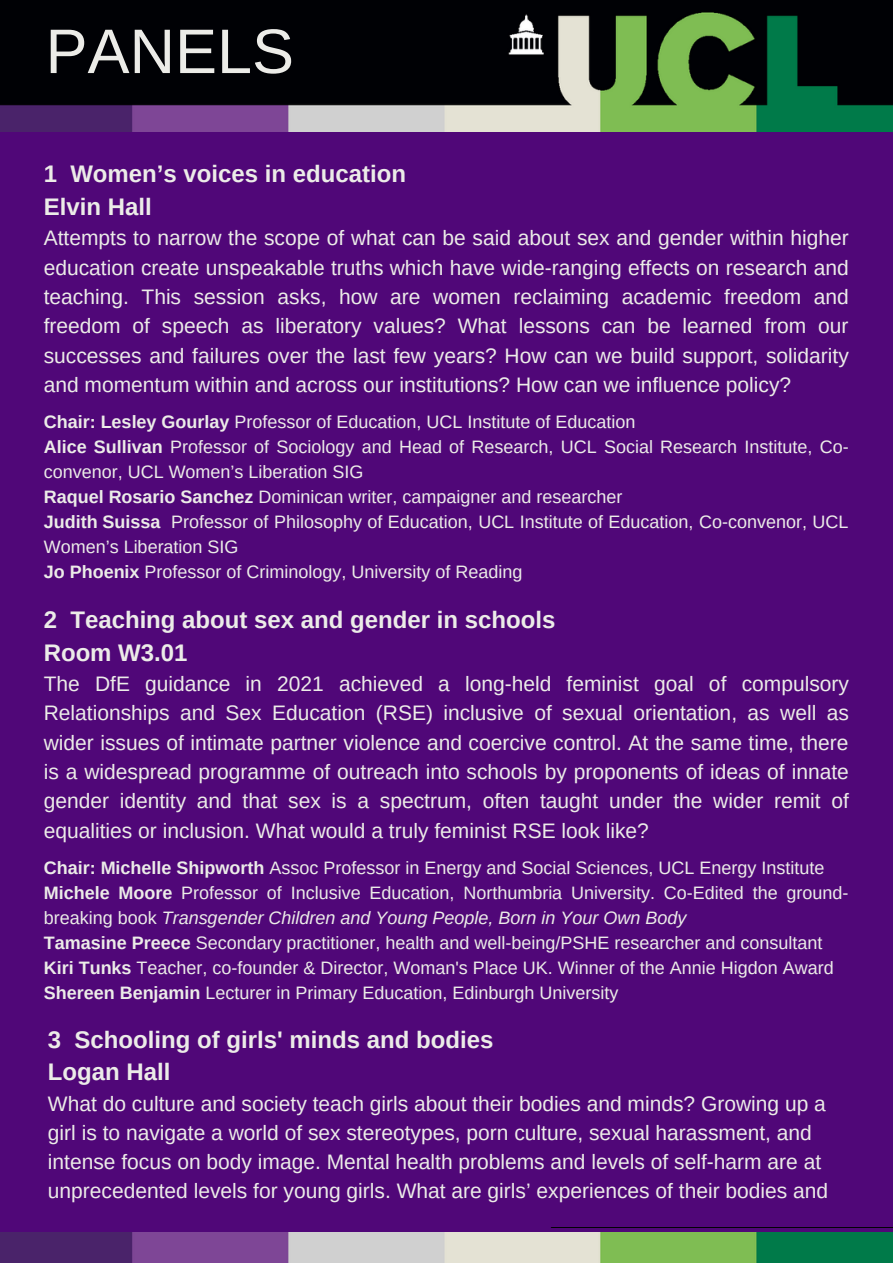
<style>
.page{position:relative;width:893px;height:1264px;background:#fff}
.page>*{position:absolute;margin:0;border:0;box-sizing:border-box;transform-origin:0 0}
.t1{font:63px "Arimo";color:#ecece8}
.t2{font:700 24px/33.2px "Arimo";color:#ecece8}
.t3{font:21px/29.4px "Arimo";color:#ecece8;text-align:justify}
.t4{font:18px/25px "Arimo";color:#ecece8}
.s1{font-weight:700}
.s2{font-style:italic}
</style>
<div class="page">
<div style="left:0;top:0;width:892px;height:1262px;background:#500778"></div>
<img style="left:0;top:0;width:892px;height:132px">
<img style="left:0;top:1232px;width:892px;height:30px">
<h1 class="t1" style="left:46px;top:16px;width:250px">PANELS</h1>
<p class="t2" style="left:44px;top:157px;width:364px">1 Women’s voices in education<br>Elvin Hall</p>
<p class="t3" style="left:44px;top:223px;width:806px">Attempts to narrow the scope of what can be said about sex and gender within higher education create unspeakable truths which have wide-ranging effects on research and teaching. This session asks, how are women reclaiming academic freedom and freedom of speech as liberatory values? What lessons can be learned from our successes and failures over the last few years? How can we build support, solidarity and momentum within and across our institutions? How can we influence policy?</p>
<p class="t4" style="left:44px;top:409px;width:806px"><span class="s1">Chair: Lesley Gourlay</span> Professor of Education, UCL Institute of Education<br><span class="s1">Alice Sullivan</span> Professor of Sociology and Head of Research, UCL Social Research Institute, Co&shy;convenor, UCL Women’s Liberation SIG<br><span class="s1">Raquel Rosario Sanchez</span> Dominican writer, campaigner and researcher<br><span class="s1">Judith Suissa</span> Professor of Philosophy of Education, UCL Institute of Education, Co-convenor, UCL Women’s Liberation SIG<br><span class="s1">Jo Phoenix</span> Professor of Criminology, University of Reading</p>
<p class="t2" style="left:44px;top:603px;width:513px">2 Teaching about sex and gender in schools<br>Room W3.01</p>
<p class="t3" style="left:44px;top:669px;width:806px">The DfE guidance in 2021 achieved a long-held feminist goal of compulsory Relationships and Sex Education (RSE) inclusive of sexual orientation, as well as wider issues of intimate partner violence and coercive control. At the same time, there is a widespread programme of outreach into schools by proponents of ideas of innate gender identity and that sex is a spectrum, often taught under the wider remit of equalities or inclusion. What would a truly feminist RSE look like?</p>
<p class="t4" style="left:44px;top:855px;width:806px"><span class="s1">Chair: Michelle Shipworth</span> Assoc Professor in Energy and Social Sciences, UCL Energy Institute <span class="s1">Michele Moore</span> Professor of Inclusive Education, Northumbria University. Co-Edited the ground&shy;breaking book <span class="s2">Transgender Children and Young People, Born in Your Own Body<br></span><span class="s1">Tamasine Preece</span> Secondary practitioner, health and well-being/PSHE researcher and consultant <span class="s1">Kiri Tunks</span> Teacher, co-founder &amp; Director, Woman's Place UK. Winner of the Annie Higdon Award <span class="s1">Shereen Benjamin</span> Lecturer in Primary Education, Edinburgh University</p>
<p class="t2" style="left:48px;top:1022px;width:447px;line-height:32.5px">3 Schooling of girls' minds and bodies<br>Logan Hall</p>
<p class="t3" style="left:48px;top:1088px;width:781px;text-align:left">What do culture and society teach girls about their bodies and minds? Growing up a girl is to navigate a world of sex stereotypes, porn culture, sexual harassment, and intense focus on body image. Mental health problems and levels of self-harm are at unprecedented levels for young girls. What are girls’ experiences of their bodies and</p>
</div>
